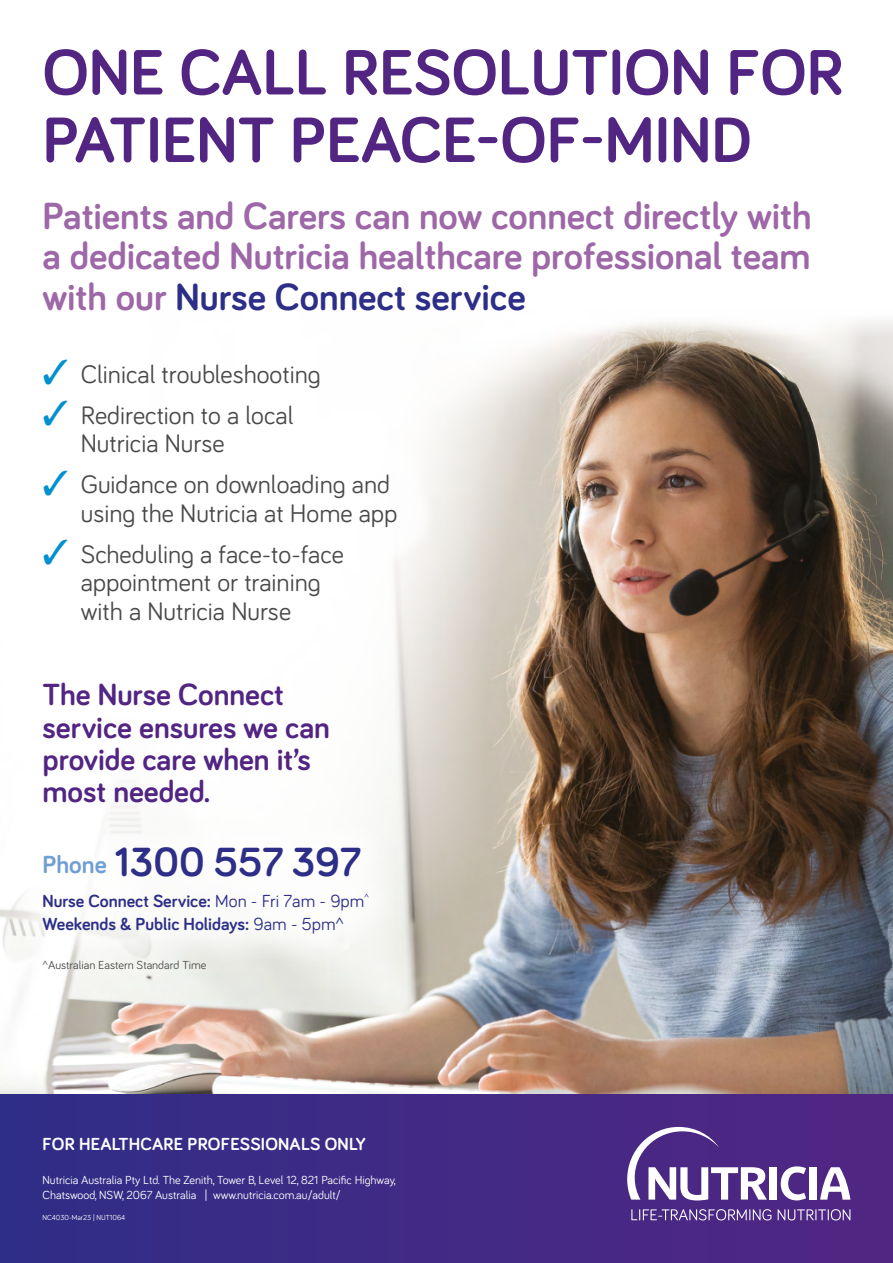
<style>
.page{position:relative;width:893px;height:1263px;background:#fff}
.page>*{position:absolute;margin:0;border:0;box-sizing:border-box;transform-origin:0 0}
.t1{font:700 66px/67.5px "Bariol";color:#522583}
.t2{font:700 42px "Bariol";color:#2d2e87}
.t3{font:700 39px/40.5px "Bariol";color:#9e67a8;text-align:justify}
.t4{font:700 31.5px/32.2px "Bariol";color:#522583}
.t5{font:26.1px/28.5px "Bariol";color:#4a4a49}
.t6{font:700 18px/22.5px "Bariol";color:#2d2e87}
.t7{font:700 18px "Bariol";letter-spacing:.01em;color:#fff}
.t8{font:12px/15px "Bariol";color:#fff}
.t9{font:12px "Bariol";color:#4a4a49}
.t10{font:7.5px "Bariol";color:#fff}
.s1{color:#2d2e87}
.s2{color:#0090d0}
.s3{font-size:25.5px;color:#6f9ed4}
.s4{font-weight:400}
</style>
<div class="page">
<img style="left:0;top:965px;width:893px;height:129px">
<img style="left:0;top:320px;width:893px;height:645px">
<div style="left:0;top:1094px;width:893px;height:169px;background:linear-gradient(to right,#2f2e87,#522684)"></div>
<svg style="left:631px;top:1209px;width:140px;height:11px;background:#7a60a4"></svg>
<svg style="left:778px;top:1209px;width:72px;height:11px"></svg>
<div style="left:809px;top:1167px;width:8px;height:32px;background:#fff"></div>
<svg style="left:820px;top:1167px;width:30px;height:33px"></svg>
<svg style="left:781px;top:1166px;width:25px;height:34px"></svg>
<div style="left:770px;top:1167px;width:7px;height:32px;background:#fff"></div>
<svg style="left:627px;top:1127px;width:140px;height:73px"></svg>
<div style="left:3px;top:319px;width:434px;height:342px;background:#fff"></div>
<div style="left:16px;top:174px;width:821px;height:163px;background:#fff"></div>
<div style="left:7px;top:811px;width:397px;height:157px;background:#fff"></div>
<h1 class="t1" style="left:43px;top:36px;width:803px">ONE CALL RESOLUTION FOR<br>PATIENT PEACE-OF-MIND</h1>
<h3 class="t3" style="left:43px;top:194px;width:770px">Patients and Carers can now connect directly with a dedicated Nutricia healthcare professional team with our <span class="s1">Nurse Connect service</span></h3>
<p class="t5" style="left:43px;top:358px;width:280px"><span class="s2">✓</span> Clinical troubleshooting</p>
<p class="t5" style="left:81px;top:399px;width:214px;text-indent:-38px"><span class="s2">✓</span> Redirection to a local<br>Nutricia Nurse</p>
<p class="t5" style="left:43px;top:469px;width:356px;text-align:right"><span class="s2">✓</span> Guidance on downloading and using the Nutricia at Home app</p>
<p class="t5" style="left:43px;top:538px;width:303px;text-align:center"><span class="s2">✓</span> Scheduling a face-to-face appointment or training<br>with a Nutricia Nurse</p>
<p class="t4" style="left:43px;top:677px;width:289px">The Nurse Connect service ensures we can provide care when it’s most needed.</p>
<h2 class="t2" style="left:43px;top:833px;width:320px"><span class="s3">Phone</span> 1300 557 397</h2>
<p class="t6" style="left:43px;top:889px;width:328px">Nurse Connect Service: <span class="s4">Mon - Fri 7am - 9pm</span><sup>^<br></sup>Weekends &amp; Public Holidays: <span class="s4">9am - 5pm^</span></p>
<p class="t9" style="left:43px;top:957px;width:165px">^Australian Eastern Standard Time</p>
<p class="t7" style="left:43px;top:1132px;width:325px">FOR HEALTHCARE PROFESSIONALS ONLY</p>
<p class="t8" style="left:43px;top:1172px;width:355px">Nutricia Australia Pty Ltd. The Zenith, Tower B, Level 12, 821 Pacific Highway,<br>Chatswood, NSW, 2067 Australia | www.nutricia.com.au/adult/</p>
<p class="t10" style="left:43px;top:1213px;width:84px">NC4030-Mar23 | NUT1064</p>
</div>
